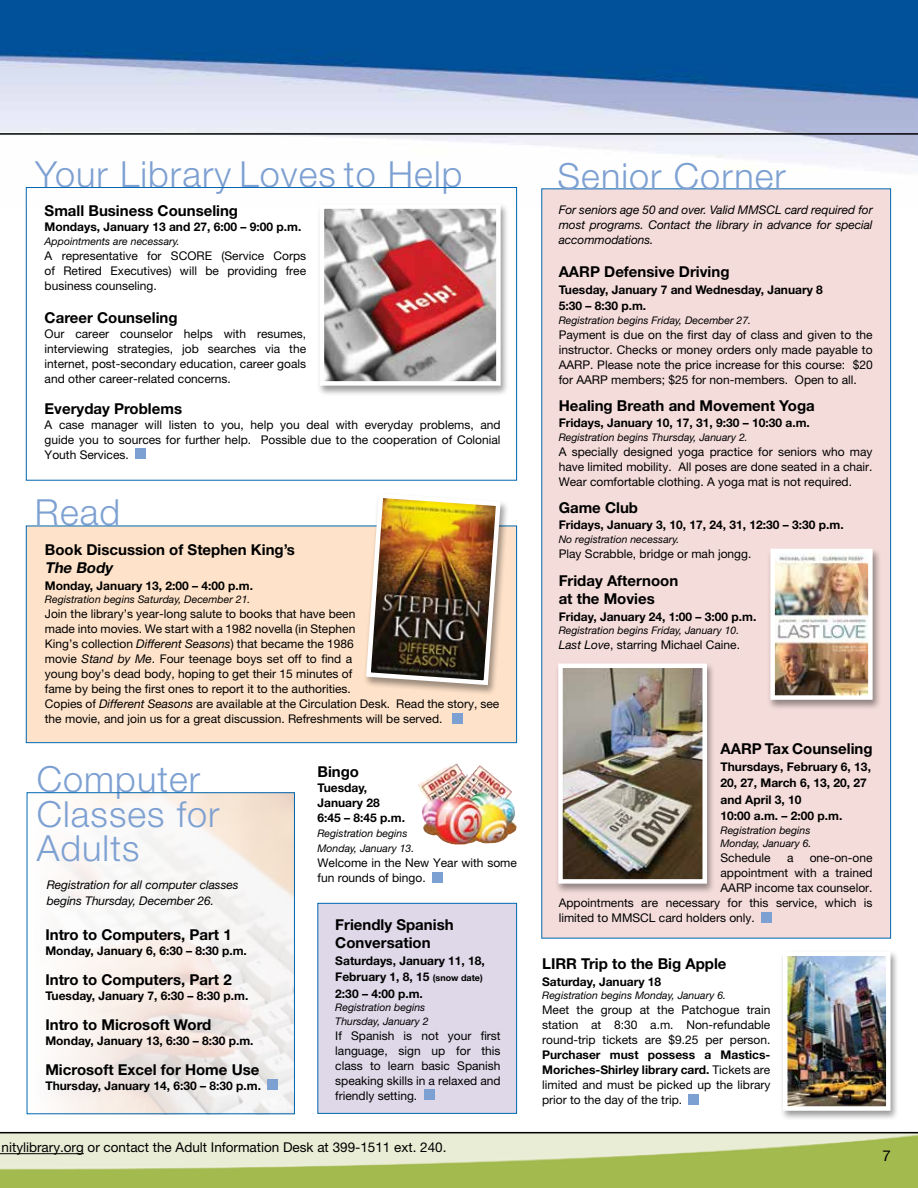
<style>
.page{position:relative;width:918px;height:1188px;background:#fff}
.page>*{position:absolute;margin:0;border:0;box-sizing:border-box;transform-origin:0 0}
.t1{font:300 36px/34.5px "Helvetica Neue";letter-spacing:.03em;color:#7da0d2}
.t2{font:700 15px/18px "Helvetica Neue";color:#000}
.t3{font:italic 700 15px "Helvetica Neue";color:#000}
.t4{font:15px "Helvetica Neue";color:#000}
.t5{font:13.5px "Helvetica Neue";color:#000}
.t6{font:12px/15px "Helvetica Neue";color:#000;text-align:justify}
.t7{font:700 12px/16.5px "Helvetica Neue";color:#000}
.t8{font:italic 12px/15px "Helvetica Neue";letter-spacing:-.005em;color:#000}
.t9{font:italic 10.5px/13.5px "Helvetica Neue";color:#000}
.s1{font-style:italic}
.s2{font-size:9px}
.s3{font-weight:700}
</style>
<div class="page">
<img style="left:0;top:1133px;width:918px;height:55px">
<img style="left:0;top:0;width:918px;height:208px">
<hr style="left:0;top:1132px;width:918px;height:1px;background:#000">
<hr style="left:0;top:133px;width:918px;height:2px;background:#000">
<hr style="left:0;top:1153px;width:84px;height:1px;background:#000">
<img style="left:55px;top:794px;width:238px;height:318px">
<div style="left:541px;top:188px;width:350px;height:751px;background:#f4dcda;border:1px solid #0067b1"></div>
<div style="left:26px;top:526px;width:491px;height:217px;background:#fee2c9;border:1px solid #0067b1"></div>
<div style="left:317px;top:903px;width:200px;height:211px;background:#ded8e8;border:1px solid #0067b1"></div>
<div style="left:26px;top:187px;width:491px;height:294px;border:1px solid #0067b1"></div>
<div style="left:27px;top:792px;width:268px;height:322px;border:1px solid #0067b1"></div>
<div style="left:452px;top:713px;width:10px;height:10px;background:#7da0d2"></div>
<div style="left:136px;top:449px;width:10px;height:10px;background:#7da0d2"></div>
<div style="left:268px;top:1080px;width:10px;height:10px;background:#7da0d2"></div>
<div style="left:762px;top:912px;width:10px;height:10px;background:#7da0d2"></div>
<div style="left:316px;top:203px;width:194px;height:193px;background:#000;opacity:.4"></div>
<img style="left:325px;top:209px;width:171px;height:172px">
<div style="left:320px;top:204px;width:181px;height:182px;border:4px solid #fff"></div>
<div style="left:432px;top:872px;width:11px;height:10px;background:#7da0d2"></div>
<div style="left:767px;top:547px;width:114px;height:163px;background:#000;opacity:.4"></div>
<img style="left:775px;top:554px;width:93px;height:141px">
<div style="left:770px;top:549px;width:103px;height:151px;border:4px solid #fff"></div>
<div style="left:780px;top:950px;width:119px;height:171px;background:#000;opacity:.4"></div>
<img style="left:788px;top:956px;width:98px;height:150px">
<div style="left:783px;top:951px;width:108px;height:160px;border:4px solid #fff"></div>
<div style="left:555px;top:662px;width:161px;height:232px;background:#000;opacity:.4"></div>
<img style="left:563px;top:669px;width:139px;height:210px">
<div style="left:558px;top:664px;width:149px;height:220px;border:4px solid #fff"></div>
<div style="left:689px;top:1094px;width:10px;height:10px;background:#7da0d2"></div>
<div style="left:424px;top:1089px;width:10px;height:11px;background:#7da0d2"></div>
<img style="left:418px;top:763px;width:99px;height:81px">
<div style="left:363px;top:492px;width:146px;height:203px;background:#000;opacity:.4"></div>
<img style="left:364px;top:492px;width:139px;height:196px">
<h1 class="t1" style="left:35px;top:156px;width:429px">Your Library Loves to Help</h1>
<p class="t2" style="left:45px;top:201px;width:195px">Small Business Counseling</p>
<p class="t7" style="left:45px;top:218px;width:258px">Mondays, January 13 and 27, 6:00 – 9:00 p.m.</p>
<p class="t9" style="left:45px;top:234px;width:137px">Appointments are necessary.</p>
<p class="t6" style="left:45px;top:248px;width:263px">A representative for SCORE (Service Corps of Retired Executives) will be providing free business counseling.</p>
<p class="t2" style="left:45px;top:308px;width:135px">Career Counseling</p>
<p class="t6" style="left:45px;top:326px;width:263px">Our career counselor helps with resumes, interviewing strategies, job searches via the internet, post-secondary education, career goals and other career-related concerns.</p>
<p class="t2" style="left:45px;top:399px;width:139px">Everyday Problems</p>
<p class="t6" style="left:45px;top:417px;width:458px">A case manager will listen to you, help you deal with everyday problems, and guide you to sources for further help. Possible due to the cooperation of Colonial Youth Services.</p>
<h1 class="t1" style="left:35px;top:495px;width:87px">Read</h1>
<p class="t2" style="left:45px;top:541px;width:251px">Book Discussion of Stephen King’s</p>
<p class="t3" style="left:45px;top:559px;width:69px">The Body</p>
<p class="t7" style="left:45px;top:577px;width:210px">Monday, January 13, 2:00 – 4:00 p.m.</p>
<p class="t9" style="left:45px;top:593px;width:207px">Registration begins Saturday, December 21.</p>
<p class="t6" style="left:45px;top:606px;width:456px;text-align:left">Join the library’s year-long salute to books that have been<br>made into movies. We start with a 1982 novella (in Stephen<br>King’s collection <span class="s1">Different Seasons</span>) that became the 1986<br>movie <span class="s1">Stand by Me</span>. Four teenage boys set off to find a<br>young boy’s dead body, hoping to get their 15 minutes of<br>fame by being the first ones to report it to the authorities.<br>Copies of <span class="s1">Different Seasons</span> are available at the Circulation Desk. Read the story, see the movie, and join us for a great discussion. Refreshments will be served.</p>
<h1 class="t1" style="left:37px;top:761px;width:184px">Computer<br>Classes for<br>Adults</h1>
<p class="t8" style="left:47px;top:876px;width:193px;line-height:16.5px">Registration for all computer classes begins Thursday, December 26.</p>
<p class="t2" style="left:45px;top:925px;width:188px">Intro to Computers, Part 1</p>
<p class="t7" style="left:45px;top:942px;width:203px">Monday, January 6, 6:30 – 8:30 p.m.</p>
<p class="t2" style="left:45px;top:970px;width:188px">Intro to Computers, Part 2</p>
<p class="t7" style="left:45px;top:987px;width:204px">Tuesday, January 7, 6:30 – 8:30 p.m.</p>
<p class="t2" style="left:45px;top:1015px;width:168px">Intro to Microsoft Word</p>
<p class="t7" style="left:45px;top:1032px;width:210px">Monday, January 13, 6:30 – 8:30 p.m.</p>
<p class="t2" style="left:45px;top:1060px;width:216px">Microsoft Excel for Home Use</p>
<p class="t7" style="left:45px;top:1077px;width:217px">Thursday, January 14, 6:30 – 8:30 p.m.</p>
<p class="t2" style="left:317px;top:762px;width:43px">Bingo</p>
<p class="t7" style="left:317px;top:780px;width:89px;line-height:15px">Tuesday,<br>January 28<br>6:45 – 8:45 p.m.</p>
<p class="t9" style="left:317px;top:826px;width:98px;line-height:15px">Registration begins<br>Monday, January 13.</p>
<p class="t6" style="left:317px;top:855px;width:201px">Welcome in the New Year with some fun rounds of bingo.</p>
<p class="t2" style="left:335px;top:915px;width:120px">Friendly Spanish<br>Conversation</p>
<p class="t7" style="left:335px;top:952px;width:151px">Saturdays, January 11, 18,<br>February 1, 8, 15 <span class="s2">(snow date)<br></span>2:30 – 4:00 p.m.</p>
<p class="t9" style="left:335px;top:1000px;width:95px">Registration begins<br>Thursday, January 2</p>
<p class="t6" style="left:335px;top:1028px;width:167px">If Spanish is not your first language, sign up for this class to learn basic Spanish speaking skills in a relaxed and friendly setting.</p>
<p class="t5" style="left:2px;top:1139px;width:446px">nitylibrary.org or contact the Adult Information Desk at 399-1511 ext. 240.</p>
<h1 class="t1" style="left:558px;top:158px;width:230px">Senior Corner</h1>
<p class="t8" style="left:559px;top:202px;width:316px;text-align:justify">For seniors age 50 and over. Valid MMSCL card required for most programs. Contact the library in advance for special accommodations.</p>
<p class="t2" style="left:559px;top:263px;width:172px">AARP Defensive Driving</p>
<p class="t7" style="left:559px;top:281px;width:266px">Tuesday, January 7 and Wednesday, January 8<br>5:30 – 8:30 p.m.</p>
<p class="t9" style="left:559px;top:313px;width:194px">Registration begins Friday, December 27.</p>
<p class="t6" style="left:559px;top:327px;width:316px">Payment is due on the first day of class and given to the instructor. Checks or money orders only made payable to AARP. Please note the price increase for this course: $20 for AARP members; $25 for non-members. Open to all.</p>
<p class="t2" style="left:559px;top:396px;width:258px">Healing Breath and Movement Yoga</p>
<p class="t7" style="left:559px;top:414px;width:253px">Fridays, January 10, 17, 31, 9:30 – 10:30 a.m.</p>
<p class="t9" style="left:559px;top:430px;width:191px">Registration begins Thursday, January 2.</p>
<p class="t6" style="left:559px;top:444px;width:315px">A specially designed yoga practice for seniors who may have limited mobility. All poses are done seated in a chair.<br>Wear comfortable clothing. A yoga mat is not required.</p>
<p class="t2" style="left:559px;top:498px;width:81px">Game Club</p>
<p class="t7" style="left:559px;top:516px;width:287px">Fridays, January 3, 10, 17, 24, 31, 12:30 – 3:30 p.m.</p>
<p class="t9" style="left:559px;top:532px;width:122px">No registration necessary.</p>
<p class="t6" style="left:559px;top:546px;width:194px">Play Scrabble, bridge or mah jongg.</p>
<p class="t2" style="left:559px;top:572px;width:121px">Friday Afternoon at the Movies</p>
<p class="t7" style="left:559px;top:608px;width:199px">Friday, January 24, 1:00 – 3:00 p.m.</p>
<p class="t9" style="left:559px;top:624px;width:182px">Registration begins Friday, January 10.</p>
<p class="t6" style="left:559px;top:637px;width:183px"><span class="s1">Last Love</span>, starring Michael Caine.</p>
<p class="t2" style="left:720px;top:740px;width:154px">AARP Tax Counseling</p>
<p class="t7" style="left:720px;top:758px;width:152px">Thursdays, February 6, 13,<br>20, 27, March 6, 13, 20, 27 and April 3, 10<br>10:00 a.m. – 2:00 p.m.</p>
<p class="t9" style="left:720px;top:823px;width:93px">Registration begins<br>Monday, January 6.</p>
<p class="t6" style="left:720px;top:850px;width:52px">Schedule</p>
<p class="t6" style="left:787px;top:850px;width:8px">a</p>
<p class="t6" style="left:810px;top:850px;width:64px">one-on-one</p>
<p class="t6" style="left:720px;top:865px;width:154px">appointment with a trained</p>
<p class="t6" style="left:720px;top:880px;width:154px">AARP income tax counselor.</p>
<p class="t6" style="left:559px;top:895px;width:315px">Appointments are necessary for this service, which is</p>
<p class="t6" style="left:559px;top:910px;width:198px">limited to MMSCL card holders only.</p>
<p class="t2" style="left:542px;top:955px;width:186px">LIRR Trip to the Big Apple</p>
<p class="t7" style="left:542px;top:973px;width:121px">Saturday, January 18</p>
<p class="t9" style="left:542px;top:989px;width:185px">Registration begins Monday, January 6.</p>
<p class="t6" style="left:542px;top:1002px;width:230px">Meet the group at the Patchogue train station at 8:30 a.m. Non-refundable round-trip tickets are $9.25 per person.</p>
<p class="t6" style="left:542px;top:1047px;width:230px"><span class="s3">Purchaser must possess a Mastics-Moriches-Shirley library card.</span> Tickets are limited and must be picked up the library prior to the day of the trip.</p>
<p class="t4" style="left:883px;top:1147px;width:10px">7</p>
</div>
